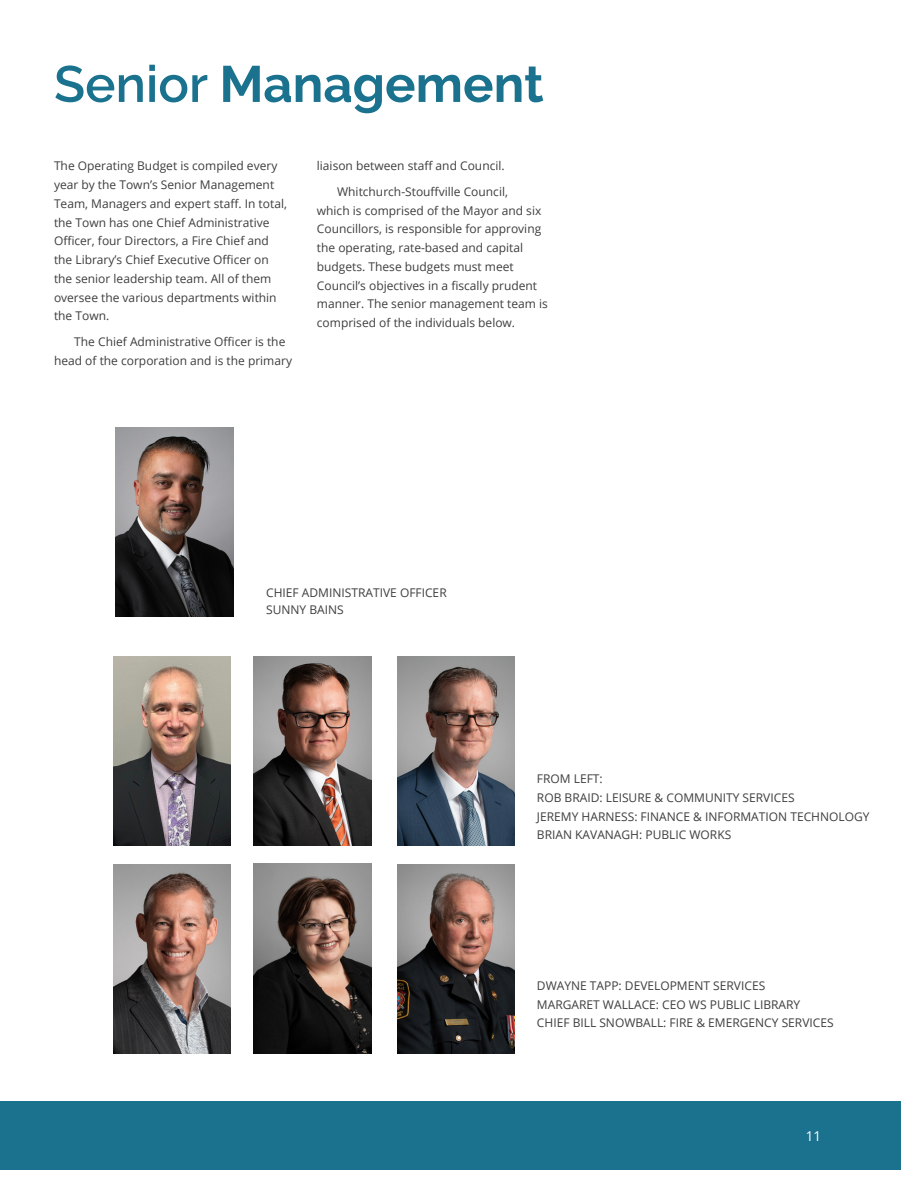
<style>
.page{position:relative;width:918px;height:1188px;background:#fff}
.page>*{position:absolute;margin:0;border:0;box-sizing:border-box;transform-origin:0 0}
.welcome_page_title{font:700 51px "Raleway";color:#1b728e}
.t1{font:13.5px "Open Sans";color:#fff}
.Main_content_tab{font:12px/18.8px "Open Sans";color:#3e3e3f}
.Main_content_no_tab{font:12px/18.8px "Open Sans";color:#3e3e3f}
.Paragraph___tab{font:12px "Open Sans";color:#3e3e3f}
.s1{font-weight:600}
</style>
<div class="page">
<div style="left:0;top:1101px;width:901px;height:68px;background:#1b728e"></div>
<img style="left:254px;top:657px;width:118px;height:189px">
<img style="left:397px;top:657px;width:118px;height:189px">
<img style="left:116px;top:427px;width:118px;height:190px">
<img style="left:113px;top:864px;width:118px;height:189px">
<img style="left:254px;top:864px;width:118px;height:189px">
<img style="left:397px;top:864px;width:118px;height:189px">
<img style="left:113px;top:657px;width:118px;height:189px">
<h3 class="welcome_page_title" style="left:54px;top:55px;width:491px"><span class="s1">Senior</span> Management</h3>
<p class="Main_content_no_tab" style="left:54px;top:156px;width:235px">The Operating Budget is compiled every year by the Town’s Senior Management Team, Managers and expert staff. In total, the Town has one Chief Administrative Officer, four Directors, a Fire Chief and the Library’s Chief Executive Officer on the senior leadership team. All of them oversee the various departments within the Town.</p>
<p class="Main_content_tab" style="left:54px;top:332px;width:240px;text-indent:20px">The Chief Administrative Officer is the head of the corporation and is the primary</p>
<p class="Main_content_tab" style="left:317px;top:156px;width:189px">liaison between staff and Council.</p>
<p class="Main_content_tab" style="left:317px;top:182px;width:232px;text-indent:20px">Whitchurch-Stouffville Council,<br>which is comprised of the Mayor and six Councillors, is responsible for approving the operating, rate-based and capital budgets. These budgets must meet Council’s objectives in a fiscally prudent manner. The senior management team is comprised of the individuals below.</p>
<p class="Paragraph___tab" style="left:266px;top:585px;width:182px">CHIEF ADMINISTRATIVE OFFICER</p>
<p class="Paragraph___tab" style="left:266px;top:601px;width:79px">SUNNY BAINS</p>
<p class="Paragraph___tab" style="left:537px;top:771px;width:67px">FROM LEFT:</p>
<p class="Paragraph___tab" style="left:537px;top:789px;width:259px">ROB BRAID: LEISURE &amp; COMMUNITY SERVICES</p>
<p class="Paragraph___tab" style="left:537px;top:808px;width:334px">JEREMY HARNESS: FINANCE &amp; INFORMATION TECHNOLOGY</p>
<p class="Paragraph___tab" style="left:537px;top:827px;width:196px">BRIAN KAVANAGH: PUBLIC WORKS</p>
<p class="Paragraph___tab" style="left:537px;top:977px;width:230px">DWAYNE TAPP: DEVELOPMENT SERVICES</p>
<p class="Paragraph___tab" style="left:537px;top:996px;width:265px">MARGARET WALLACE: CEO WS PUBLIC LIBRARY</p>
<p class="Paragraph___tab" style="left:537px;top:1015px;width:298px">CHIEF BILL SNOWBALL: FIRE &amp; EMERGENCY SERVICES</p>
<p class="t1" style="left:806px;top:1126px;width:17px">11</p>
</div>
